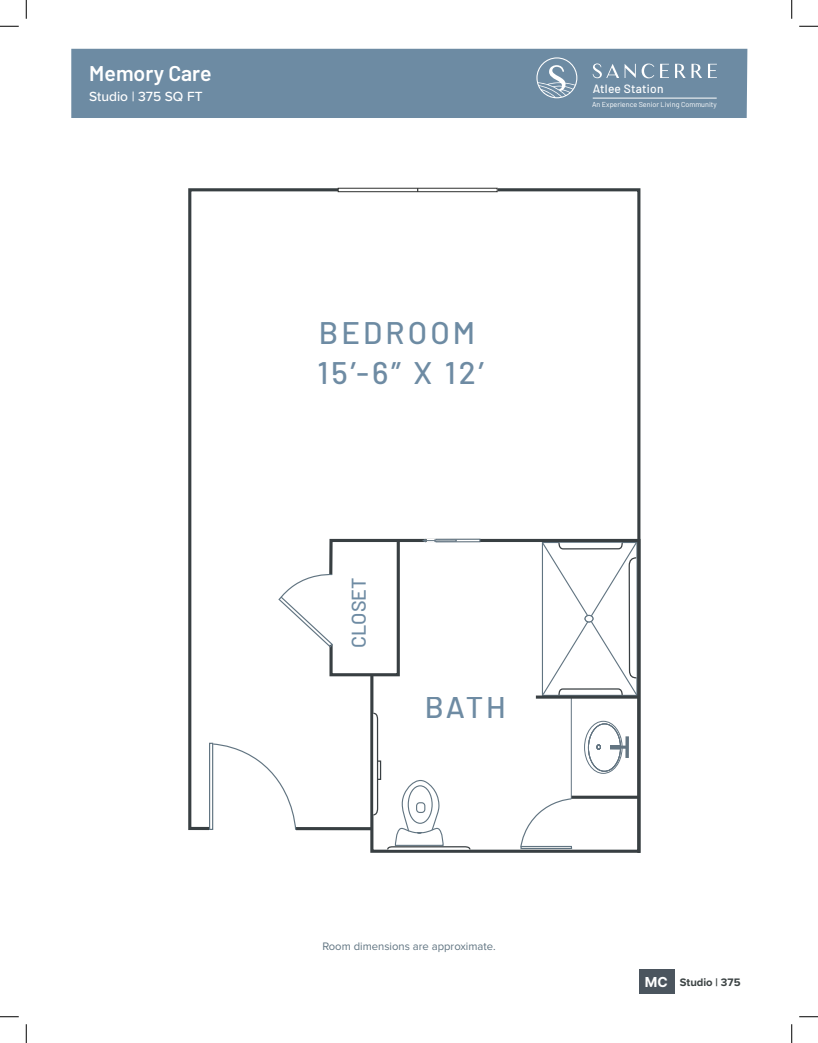
<style>
.page{position:relative;width:818px;height:1043px;background:#fff}
.page>*{position:absolute;margin:0;border:0;box-sizing:border-box;transform-origin:0 0}
.t1{font:500 31.12px "Barlow";color:#6e8ba3}
.t2{font:500 31.12px "Barlow";letter-spacing:.1em;color:#6d8ba3}
.t3{font:500 30.5px "Barlow";color:#6e8ba3}
.t4{font:600 21.25px "Barlow";color:#fff}
.t5{font:500 19.75px "Barlow";color:#6e8ba3}
.t6{font:500 13.75px "Proxima Nova";color:#fff}
.t7{font:500 12px "Barlow";letter-spacing:.02em;color:#fff}
.t8{font:11.25px "Proxima Nova";color:#607481}
.t9{font:700 11.25px "Proxima Nova";color:#3b4243}
.t10{font:7.25px "Barlow";color:#fff}
.s1{font-family:"Inter";font-size:13.75px;color:#fff}
</style>
<div class="page">
<div style="left:71px;top:49px;width:676px;height:69px;background:#6d8ba3"></div>
<svg style="left:188px;top:187px;width:453px;height:644px"></svg>
<svg style="left:327px;top:537px;width:314px;height:316px"></svg>
<div style="left:209px;top:775px;width:86px;height:71px;background:#fff"></div>
<hr style="left:536px;top:695px;width:102px;height:3px;background:#383f42">
<svg style="left:213px;top:742px;width:84px;height:89px"></svg>
<div style="left:209px;top:742px;width:4px;height:88px;border:1px solid #617481"></div>
<hr style="left:571px;top:795px;width:68px;height:3px;background:#383f42">
<div style="left:338px;top:188px;width:159px;height:4px;border:1px solid #2e302f"></div>
<svg style="left:386px;top:779px;width:85px;height:71px"></svg>
<svg style="left:627px;top:736px;width:2px;height:22px"></svg>
<svg style="left:584px;top:721px;width:43px;height:52px"></svg>
<div style="left:376px;top:760px;width:5px;height:20px;border:1px solid #393f42"></div>
<svg style="left:372px;top:712px;width:7px;height:104px"></svg>
<svg style="left:541px;top:541px;width:97px;height:155px"></svg>
<div style="left:436px;top:539px;width:44px;height:3px;border:1px solid #627481"></div>
<svg style="left:422px;top:539px;width:34px;height:3px"></svg>
<div style="left:434px;top:539px;width:22px;height:2px;border:1px solid #627481"></div>
<svg style="left:277px;top:538px;width:124px;height:140px"></svg>
<svg style="left:536px;top:57px;width:41px;height:41px;background:#8ba3b6"></svg>
<svg style="left:592px;top:63px;width:43px;height:15px"></svg>
<svg style="left:641px;top:62px;width:13px;height:18px"></svg>
<svg style="left:660px;top:64px;width:9px;height:14px"></svg>
<svg style="left:675px;top:64px;width:10px;height:14px"></svg>
<svg style="left:691px;top:64px;width:11px;height:14px"></svg>
<svg style="left:708px;top:64px;width:8px;height:14px"></svg>
<hr style="left:592px;top:98px;width:124px;height:1px;background:#fff">
<div style="left:639px;top:969px;width:36px;height:25px;background:#4b555e"></div>
<svg style="left:0;top:25px;width:19px;height:2px"></svg>
<svg style="left:799px;top:25px;width:19px;height:2px"></svg>
<svg style="left:0;top:1016px;width:19px;height:1px"></svg>
<svg style="left:799px;top:1016px;width:19px;height:1px"></svg>
<svg style="left:25px;top:0;width:2px;height:19px"></svg>
<svg style="left:25px;top:1024px;width:2px;height:18px"></svg>
<svg style="left:791px;top:0;width:1px;height:19px"></svg>
<svg style="left:791px;top:1024px;width:1px;height:18px"></svg>
<h3 class="t4" style="left:89px;top:58px;width:124px">Memory Care</h3>
<h3 class="t6" style="left:89px;top:86px;width:115px">Studio | 375 SQ FT</h3>
<h1 class="t2" style="left:319px;top:310px;width:158px">BEDROOM</h1>
<h1 class="t1" style="left:317px;top:350px;width:168px">15’-6” X 12’</h1>
<h3 class="t5" style="left:344px;top:648px;width:72px;rotate:-90deg">CLOSET</h3>
<h2 class="t3" style="left:424px;top:685px;width:83px">BATH</h2>
<h3 class="t7" style="left:592px;top:79px;width:72px">Atlee Station</h3>
<p class="t10" style="left:592px;top:100px;width:126px">An Experience Senior Living Community</p>
<h3 class="t8" style="left:322px;top:937px;width:175px">Room dimensions are approximate.</h3>
<h3 class="t9" style="left:645px;top:974px;width:97px"><span class="s1">MC</span> Studio | 375</h3>
</div>
